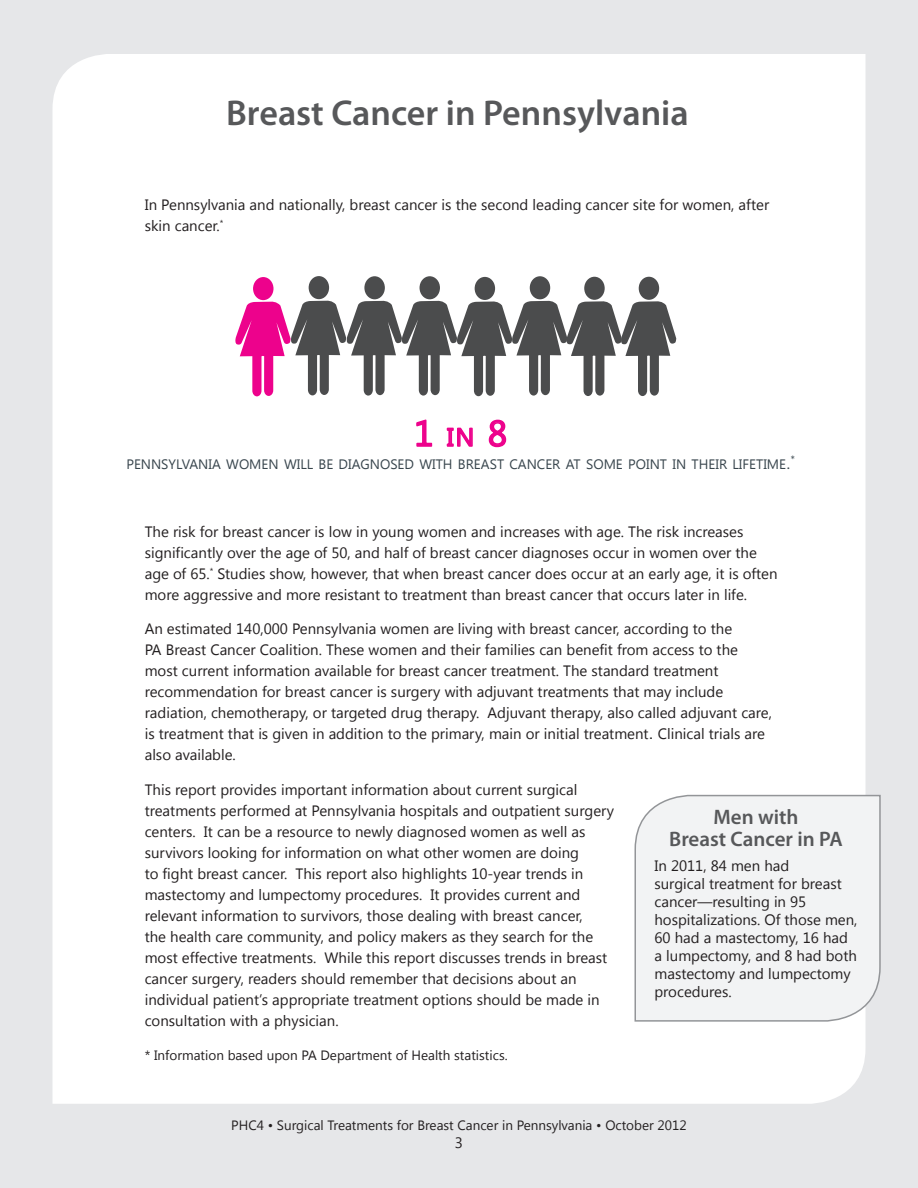
<style>
.page{position:relative;width:918px;height:1188px;background:#fff}
.page>*{position:absolute;margin:0;border:0;box-sizing:border-box;transform-origin:0 0}
.Heading{font:600 36px "Myriad Pro";color:#57585a}
.t1{font:36px "Segoe UI";color:#ed028c}
.t2{font:600 21px "Myriad Pro";color:#57585a}
.body_text{font:15px/21px "Segoe UI";color:#231f20}
.t3{font:13.65px "Segoe UI";color:#38454d}
.body_text-2{font:13.5px "Segoe UI";color:#231f20}
.s1{font-size:25.2px}
.s2{font-family:"VAG Rounded";font-weight:100;font-size:19.5px}
.s3{font-family:"Arial";font-size:16.5px;color:#222}
</style>
<div class="page">
<div style="left:2px;top:0;width:916px;height:1188px;background:#e6e7e9"></div>
<hr style="left:0;top:0;width:2px;height:1188px;background:#e6e7e9">
<div style="left:52px;top:54px;width:814px;height:1050px;background:#fff"></div>
<svg style="left:416px;top:418px;width:17px;height:30px"></svg>
<svg style="left:446px;top:426px;width:27px;height:24px"></svg>
<svg style="left:488px;top:419px;width:19px;height:29px"></svg>
<div style="left:634px;top:794px;width:247px;height:228px;background:#f2f3f4"></div>
<div style="left:253px;top:277px;width:21px;height:23px;background:#ed028c;border-radius:50%"></div>
<div style="left:309px;top:276px;width:20px;height:23px;background:#4b4c4d;border-radius:50%"></div>
<div style="left:364px;top:276px;width:21px;height:23px;background:#4b4c4d;border-radius:50%"></div>
<div style="left:420px;top:276px;width:20px;height:23px;background:#4b4c4d;border-radius:50%"></div>
<div style="left:475px;top:277px;width:20px;height:23px;background:#4b4c4d;border-radius:50%"></div>
<div style="left:530px;top:276px;width:20px;height:23px;background:#4b4c4d;border-radius:50%"></div>
<div style="left:584px;top:277px;width:21px;height:23px;background:#4b4c4d;border-radius:50%"></div>
<div style="left:639px;top:277px;width:20px;height:23px;background:#4b4c4d;border-radius:50%"></div>
<svg style="left:235px;top:300px;width:441px;height:96px;background:#a4949e"></svg>
<p class="Heading" style="left:226px;top:90px;width:464px">Breast Cancer in Pennsylvania</p>
<p class="body_text" style="left:145px;top:193px;width:626px">In Pennsylvania and nationally, breast cancer is the second leading cancer site for women, after skin cancer.<sup>*</sup></p>
<p class="t1" style="left:414px;top:408px;width:95px">1 <span class="s1">IN</span> 8</p>
<p class="t3" style="left:126px;top:455px;width:670px">PENNSYLVANIA WOMEN WILL BE DIAGNOSED WITH BREAST CANCER AT SOME POINT IN THEIR LIFETIME<span class="s2">.</span><sup>*</sup></p>
<p class="body_text" style="left:145px;top:520px;width:634px">The risk for breast cancer is low in young women and increases with age. The risk increases significantly over the age of 50, and half of breast cancer diagnoses occur in women over the age of 65.<sup>*</sup> Studies show, however, that when breast cancer does occur at an early age, it is often more aggressive and more resistant to treatment than breast cancer that occurs later in life.</p>
<p class="body_text" style="left:145px;top:618px;width:629px">An estimated 140,000 Pennsylvania women are living with breast cancer, according to the<br>PA Breast Cancer Coalition. These women and their families can benefit from access to the most current information available for breast cancer treatment. The standard treatment recommendation for breast cancer is surgery with adjuvant treatments that may include radiation, chemotherapy, or targeted drug therapy. Adjuvant therapy, also called adjuvant care, is treatment that is given in addition to the primary, main or initial treatment<span class="s3">.</span> Clinical trials are also available.</p>
<p class="body_text" style="left:145px;top:778px;width:471px">This report provides important information about current surgical treatments performed at Pennsylvania hospitals and outpatient surgery centers. It can be a resource to newly diagnosed women as well as survivors looking for information on what other women are doing<br>to fight breast cancer. This report also highlights 10-year trends in mastectomy and lumpectomy procedures. It provides current and relevant information to survivors, those dealing with breast cancer,<br>the health care community, and policy makers as they search for the most effective treatments. While this report discusses trends in breast cancer surgery, readers should remember that decisions about an individual patient’s appropriate treatment options should be made in consultation with a physician.</p>
<p class="t2" style="left:713px;top:803px;width:87px">Men with</p>
<p class="t2" style="left:669px;top:826px;width:175px">Breast Cancer in PA</p>
<p class="body_text" style="left:654px;top:856px;width:205px;line-height:18px">In 2011, 84 men had<br>surgical treatment for breast cancer—resulting in 95 hospitalizations. Of those men,<br>60 had a mastectomy, 16 had a lumpectomy, and 8 had both mastectomy and lumpectomy procedures.</p>
<p class="body_text-2" style="left:145px;top:1045px;width:364px">* Information based upon PA Department of Health statistics.</p>
<p class="body_text-2" style="left:231px;top:1116px;width:457px">PHC4 • Surgical Treatments for Breast Cancer in Pennsylvania • October 2012</p>
<p class="body_text" style="left:455px;top:1132px;width:10px">3</p>
</div>
